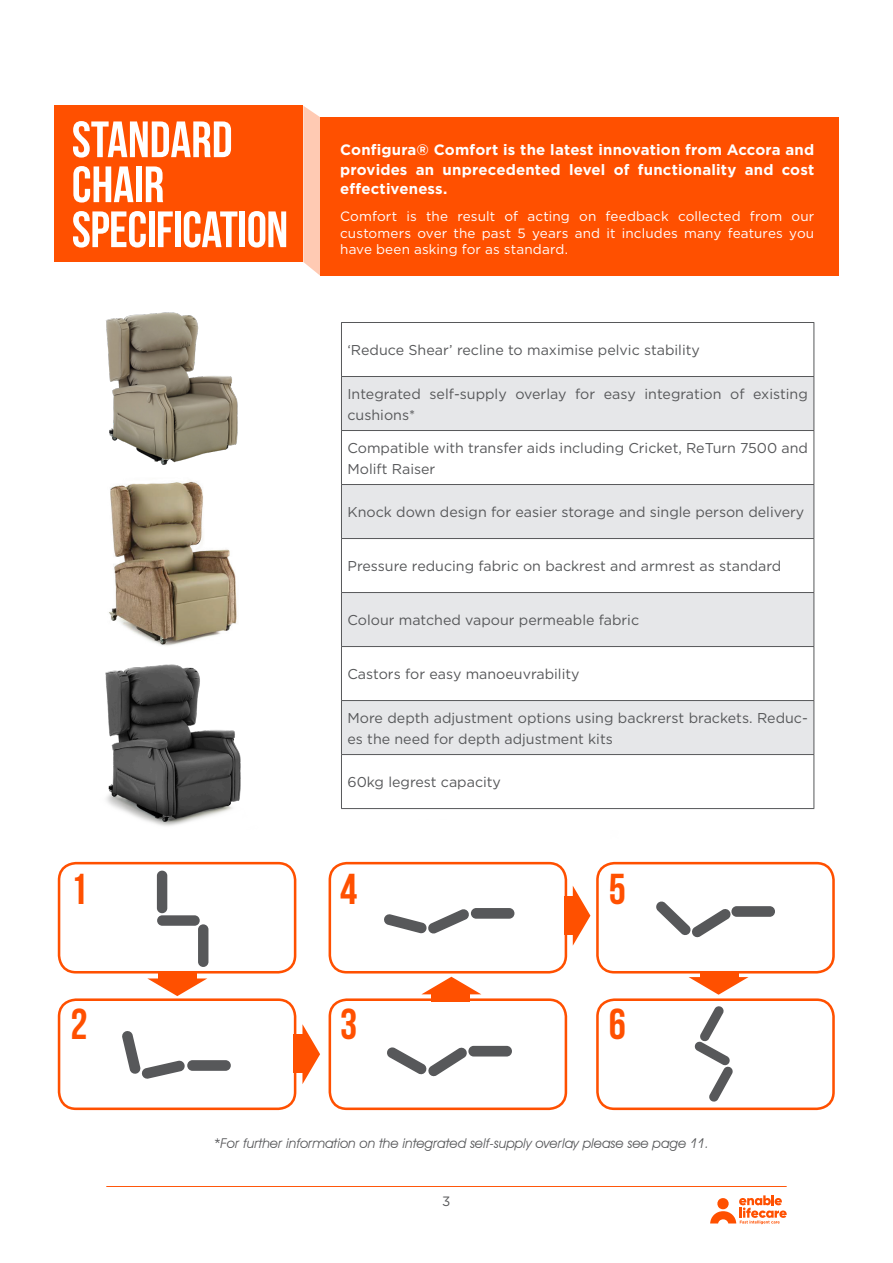
<style>
.page{position:relative;width:893px;height:1263px;background:#fff}
.page>*{position:absolute;margin:0;border:0;box-sizing:border-box;transform-origin:0 0}
.t1{font:51px/45px "Bebas Neue";letter-spacing:-.01em;color:#fff}
.t2{font:43.2px "Bebas Neue";color:#ff5000}
.Body_9pt{font:700 15px/19.5px "Gotham";letter-spacing:.01em;color:#fff;text-align:justify}
.t3{font:14.25px/21px "Gotham";color:#57585a}
.Body_9pt-2{font:13.5px/16.2px "Gotham";letter-spacing:.01em;color:#fff;text-align:justify}
.t4{font:italic 13.5px "Avant Garde IT Cby BT";color:#57585a}
.t5{font:13.5px "Gotham";color:#57585a}
.t6{font:500 12.3px "Gotham";color:#050504}
</style>
<div class="page">
<hr style="left:106px;top:1186px;width:681px;height:1px;background:#ff5000">
<svg style="left:710px;top:1195px;width:77px;height:29px"></svg>
<div style="left:320px;top:117px;width:518px;height:159px;background:#ff5000"></div>
<svg style="left:303px;top:106px;width:17px;height:170px"></svg>
<div style="left:54px;top:106px;width:249px;height:156px;background:#ff5000"></div>
<div style="left:58px;top:862px;width:238px;height:111px;border:3px solid #ff5000;border-radius:17px"></div>
<div style="left:329px;top:862px;width:238px;height:111px;border:3px solid #ff5000;border-radius:17px"></div>
<div style="left:596px;top:862px;width:239px;height:111px;border:3px solid #ff5000;border-radius:17px"></div>
<div style="left:58px;top:998px;width:238px;height:112px;border:3px solid #ff5000;border-radius:17px"></div>
<div style="left:329px;top:998px;width:238px;height:112px;border:3px solid #ff5000;border-radius:17px"></div>
<div style="left:596px;top:998px;width:239px;height:112px;border:3px solid #ff5000;border-radius:17px"></div>
<div style="left:159px;top:971px;width:38px;height:9px;background:#ff5000"></div>
<svg style="left:147px;top:978px;width:60px;height:18px"></svg>
<div style="left:294px;top:1034px;width:9px;height:39px;background:#ff5000"></div>
<svg style="left:302px;top:1024px;width:18px;height:60px"></svg>
<div style="left:432px;top:993px;width:38px;height:8px;background:#ff5000"></div>
<svg style="left:422px;top:977px;width:59px;height:17px"></svg>
<div style="left:700px;top:971px;width:38px;height:7px;background:#ff5000"></div>
<svg style="left:688px;top:977px;width:60px;height:18px"></svg>
<div style="left:187px;top:1060px;width:44px;height:11px;background:#57585a;border-radius:5px"></div>
<svg style="left:122px;top:1031px;width:63px;height:48px"></svg>
<svg style="left:694px;top:1006px;width:39px;height:96px"></svg>
<div style="left:468px;top:1046px;width:44px;height:10px;background:#57585a;border-radius:5px"></div>
<svg style="left:387px;top:1047px;width:80px;height:30px"></svg>
<div style="left:157px;top:871px;width:10px;height:42px;background:#57585a;border-radius:5px"></div>
<div style="left:198px;top:924px;width:10px;height:43px;background:#57585a;border-radius:5px"></div>
<div style="left:157px;top:915px;width:43px;height:11px;background:#57585a;border-radius:5px"></div>
<div style="left:731px;top:906px;width:44px;height:11px;background:#57585a;border-radius:5px"></div>
<svg style="left:656px;top:901px;width:75px;height:37px"></svg>
<img style="left:251px;top:861px;width:384px;height:86px">
<img style="left:106px;top:312px;width:132px;height:153px">
<img style="left:109px;top:481px;width:128px;height:163px">
<svg style="left:342px;top:377px;width:471px;height:377px;fill:#e6e7e9"></svg>
<hr style="left:341px;top:322px;width:473px;height:1px;background:#57585a">
<hr style="left:341px;top:323px;width:1px;height:53px;background:#57585a">
<hr style="left:813px;top:323px;width:1px;height:53px;background:#57585a">
<hr style="left:341px;top:376px;width:473px;height:1px;background:#57585a">
<hr style="left:341px;top:377px;width:1px;height:53px;background:#57585a">
<hr style="left:813px;top:377px;width:1px;height:53px;background:#57585a">
<hr style="left:341px;top:430px;width:473px;height:1px;background:#57585a">
<hr style="left:341px;top:431px;width:1px;height:53px;background:#57585a">
<hr style="left:813px;top:431px;width:1px;height:53px;background:#57585a">
<hr style="left:341px;top:539px;width:1px;height:53px;background:#57585a">
<hr style="left:813px;top:539px;width:1px;height:53px;background:#57585a">
<hr style="left:341px;top:647px;width:1px;height:53px;background:#57585a">
<hr style="left:813px;top:647px;width:1px;height:53px;background:#57585a">
<hr style="left:341px;top:755px;width:1px;height:53px;background:#57585a">
<hr style="left:813px;top:755px;width:1px;height:53px;background:#57585a">
<hr style="left:341px;top:808px;width:473px;height:1px;background:#57585a">
<hr style="left:341px;top:484px;width:473px;height:1px;background:#57585a">
<hr style="left:341px;top:485px;width:1px;height:53px;background:#57585a">
<hr style="left:813px;top:485px;width:1px;height:53px;background:#57585a">
<hr style="left:341px;top:538px;width:473px;height:1px;background:#57585a">
<hr style="left:341px;top:592px;width:473px;height:1px;background:#57585a">
<hr style="left:341px;top:593px;width:1px;height:53px;background:#57585a">
<hr style="left:813px;top:593px;width:1px;height:53px;background:#57585a">
<hr style="left:341px;top:646px;width:473px;height:1px;background:#57585a">
<hr style="left:341px;top:700px;width:473px;height:1px;background:#57585a">
<hr style="left:341px;top:701px;width:1px;height:53px;background:#57585a">
<hr style="left:813px;top:701px;width:1px;height:53px;background:#57585a">
<hr style="left:341px;top:754px;width:473px;height:1px;background:#57585a">
<img style="left:105px;top:644px;width:136px;height:182px">
<h1 class="t1" style="left:72px;top:116px;width:218px">STANDARD<br>CHAIR<br>SPECIFICATION</h1>
<p class="Body_9pt" style="left:340px;top:140px;width:476px">Configura® Comfort is the latest innovation from Accora and provides an unprecedented level of functionality and cost effectiveness.</p>
<p class="Body_9pt-2" style="left:340px;top:208px;width:476px">Comfort is the result of acting on feedback collected from our customers over the past 5 years and it includes many features you have been asking for as standard.</p>
<p class="t3" style="left:347px;top:339px;width:354px">‘Reduce Shear’ recline to maximise pelvic stability</p>
<p class="t3" style="left:347px;top:383px;width:462px">Integrated self-supply overlay for easy integration of existing cushions*</p>
<p class="t3" style="left:347px;top:437px;width:462px">Compatible with transfer aids including Cricket, ReTurn 7500 and<br>Molift Raiser</p>
<p class="t3" style="left:347px;top:501px;width:458px">Knock down design for easier storage and single person delivery</p>
<p class="t6" style="left:672px;top:381px;width:153px">on backrest and armrest</p>
<p class="t6" style="left:672px;top:441px;width:149px">Colour matched vapour</p>
<p class="t3" style="left:347px;top:555px;width:435px">Pressure reducing fabric on backrest and armrest as standard</p>
<p class="t3" style="left:347px;top:609px;width:293px">Colour matched vapour permeable fabric</p>
<p class="t3" style="left:347px;top:663px;width:234px">Castors for easy manoeuvrability</p>
<p class="t3" style="left:347px;top:707px;width:462px">More depth adjustment options using backrerst brackets. Reduc&shy;es the need for depth adjustment kits</p>
<p class="t3" style="left:347px;top:771px;width:155px">60kg legrest capacity</p>
<h2 class="t2" style="left:71px;top:865px;width:19px">1</h2>
<h2 class="t2" style="left:340px;top:865px;width:19px">4</h2>
<h2 class="t2" style="left:609px;top:865px;width:19px">5</h2>
<h2 class="t2" style="left:71px;top:1000px;width:19px">2</h2>
<h2 class="t2" style="left:340px;top:1000px;width:19px">3</h2>
<h2 class="t2" style="left:609px;top:1000px;width:19px">6</h2>
<p class="t4" style="left:214px;top:1135px;width:497px">*For further information on the integrated self-supply overlay please see page 11.</p>
<p class="t5" style="left:442px;top:1192px;width:10px">3</p>
</div>
